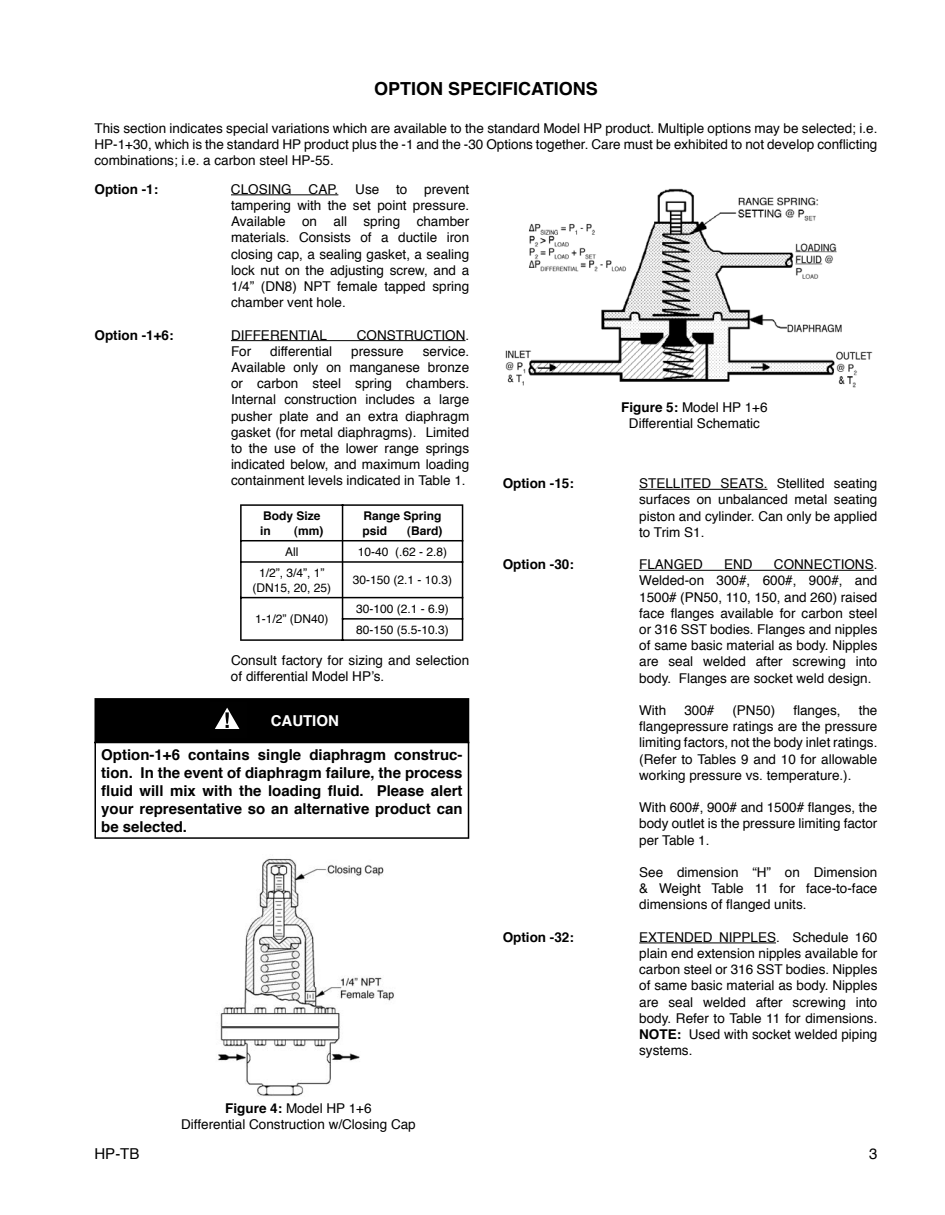
<style>
.page{position:relative;width:945px;height:1215px;background:#fff}
.page>*{position:absolute;margin:0;border:0;box-sizing:border-box;transform-origin:0 0}
.t1{font:700 18px "Helvetica";color:#000}
.t2{font:700 15px/18px "Helvetica";color:#000;text-align:justify}
.t3{font:700 15px "Helvetica";color:#fff}
.t4{font:15px "Helvetica";color:#000}
.t5{font:13.5px/16.2px "Helvetica";color:#000;text-align:justify}
.t6{font:700 13.5px "Helvetica";color:#000}
.t7{font:12px/14.4px "Helvetica";color:#000;text-align:center}
.t8{font:700 12px/14.4px "Helvetica";color:#000}
.s1{font-weight:700}
</style>
<div class="page">
<hr style="left:231px;top:195px;width:107px;height:1px;background:#000">
<hr style="left:231px;top:340px;width:235px;height:1px;background:#000">
<hr style="left:240px;top:504px;width:102px;height:2px;background:#000">
<hr style="left:240px;top:506px;width:2px;height:34px;background:#000">
<hr style="left:343px;top:504px;width:120px;height:2px;background:#000">
<hr style="left:342px;top:504px;width:1px;height:36px;background:#000">
<hr style="left:462px;top:506px;width:1px;height:34px;background:#000">
<hr style="left:240px;top:540px;width:103px;height:1px;background:#000">
<hr style="left:240px;top:541px;width:2px;height:20px;background:#000">
<hr style="left:343px;top:540px;width:120px;height:1px;background:#000">
<svg style="left:342px;top:541px;width:1px;height:20px"></svg>
<hr style="left:240px;top:561px;width:103px;height:2px;background:#000">
<hr style="left:240px;top:563px;width:2px;height:34px;background:#000">
<hr style="left:343px;top:561px;width:120px;height:2px;background:#000">
<svg style="left:462px;top:541px;width:1px;height:20px"></svg>
<hr style="left:342px;top:563px;width:1px;height:34px;background:#000">
<hr style="left:462px;top:563px;width:1px;height:34px;background:#000">
<hr style="left:240px;top:597px;width:103px;height:1px;background:#000">
<hr style="left:240px;top:598px;width:2px;height:21px;background:#000">
<hr style="left:343px;top:597px;width:120px;height:1px;background:#000">
<hr style="left:240px;top:619px;width:2px;height:20px;background:#000">
<hr style="left:342px;top:618px;width:121px;height:2px;background:#000">
<svg style="left:342px;top:598px;width:1px;height:43px"></svg>
<svg style="left:462px;top:598px;width:1px;height:41px"></svg>
<hr style="left:240px;top:639px;width:102px;height:2px;background:#000">
<hr style="left:343px;top:639px;width:120px;height:2px;background:#000">
<img style="left:218px;top:858px;width:176px;height:238px">
<img style="left:505px;top:188px;width:368px;height:200px">
<div style="left:95px;top:699px;width:374px;height:44px;background:#000"></div>
<hr style="left:94px;top:698px;width:375px;height:2px;background:#000">
<hr style="left:94px;top:700px;width:2px;height:42px;background:#000">
<hr style="left:94px;top:743px;width:2px;height:94px;background:#000">
<hr style="left:468px;top:743px;width:1px;height:94px;background:#000">
<hr style="left:94px;top:837px;width:375px;height:2px;background:#000">
<img style="left:215px;top:708px;width:24px;height:21px">
<img style="left:225px;top:712px;width:4px;height:16px">
<hr style="left:639px;top:489px;width:128px;height:1px;background:#000">
<hr style="left:639px;top:570px;width:235px;height:1px;background:#000">
<hr style="left:639px;top:943px;width:137px;height:1px;background:#000">
<h1 class="t1" style="left:374px;top:81px;width:225px">OPTION SPECIFICATIONS</h1>
<p class="t5" style="left:94px;top:121px;width:785px">This section indicates special variations which are available to the standard Model HP product. Multiple options may be selected; i.e.<br>HP-1+30, which is the standard HP product plus the -1 and the -30 Options together. Care must be exhibited to not develop conflicting combinations; i.e. a carbon steel HP-55.</p>
<p class="t6" style="left:94px;top:183px;width:65px">Option -1:</p>
<p class="t5" style="left:231px;top:182px;width:240px">CLOSING CAP. Use to prevent tampering with the set point pressure.<br>Available on all spring chamber materials. Consists of a ductile iron closing cap, a sealing gasket, a sealing lock nut on the adjusting screw, and a 1/4” (DN8) NPT female tapped spring chamber vent hole.</p>
<p class="t6" style="left:95px;top:329px;width:81px">Option -1+6:</p>
<p class="t5" style="left:231px;top:328px;width:98px">DIFFERENTIAL</p>
<p class="t5" style="left:357px;top:328px;width:114px">CONSTRUCTION.</p>
<p class="t5" style="left:231px;top:344px;width:22px">For</p>
<p class="t5" style="left:270px;top:344px;width:64px">differential</p>
<p class="t5" style="left:351px;top:344px;width:54px">pressure</p>
<p class="t5" style="left:231px;top:344px;width:240px;text-indent:192px">service.<br>Available only on manganese bronze or carbon steel spring chambers.<br>Internal construction includes a large pusher plate and an extra diaphragm gasket (for metal diaphragms). Limited to the use of the lower range springs indicated below, and maximum loading containment levels indicated in Table 1.</p>
<p class="t8" style="left:260px;top:510px;width:62px">Body Size in</p>
<p class="t8" style="left:294px;top:524px;width:31px">(mm)</p>
<p class="t8" style="left:363px;top:510px;width:81px">Range Spring psid</p>
<p class="t8" style="left:407px;top:524px;width:37px">(Bard)</p>
<p class="t7" style="left:285px;top:546px;width:15px">All</p>
<p class="t7" style="left:358px;top:546px;width:91px">10-40 (.62 - 2.8)</p>
<p class="t7" style="left:252px;top:567px;width:80px">1/2”, 3/4”, 1” (DN15, 20, 25)</p>
<p class="t7" style="left:353px;top:574px;width:101px">30-150 (2.1 - 10.3)</p>
<p class="t7" style="left:255px;top:613px;width:75px">1-1/2” (DN40)</p>
<p class="t7" style="left:356px;top:599px;width:94px;line-height:21.3px;text-align:left">30-100 (2.1 - 6.9)<br>80-150 (5.5-10.3)</p>
<p class="t5" style="left:231px;top:653px;width:240px">Consult factory for sizing and selection of differential Model HPʼs.</p>
<p class="t3" style="left:271px;top:715px;width:70px">CAUTION</p>
<p class="t2" style="left:101px;top:747px;width:363px">Option-1+6 contains single di a phragm con struc - tion. In the event of diaphragm fail ure, the process flu id will mix with the load ing fluid. Please alert your rep re sen ta tive so an al ter na tive product can be se lect ed.</p>
<p class="t5" style="left:181px;top:1101px;width:236px;text-align:center"><span class="s1">Figure 4:</span> Model HP 1+6<br>Differential Construction w/Closing Cap</p>
<p class="t5" style="left:621px;top:400px;width:148px;text-align:center"><span class="s1">Figure 5:</span> Model HP 1+6<br>Differential Schematic</p>
<p class="t6" style="left:503px;top:478px;width:73px">Option -15:</p>
<p class="t5" style="left:639px;top:477px;width:240px">STELLITED SEATS. Stellited seating surfaces on unbalanced metal seating piston and cylinder. Can only be applied to Trim S1.</p>
<p class="t6" style="left:503px;top:559px;width:73px">Option -30:</p>
<p class="t5" style="left:639px;top:558px;width:65px">FLANGED</p>
<p class="t5" style="left:724px;top:558px;width:30px">END</p>
<p class="t5" style="left:639px;top:558px;width:240px;text-indent:135px">CONNECTIONS.<br>Welded-on 300#, 600#, 900#, and 1500# (PN50, 110, 150, and 260) raised face flanges available for carbon steel or 316 SST bodies. Flanges and nipples of same basic material as body. Nipples are seal welded after screwing into body. Flanges are socket weld design.</p>
<p class="t5" style="left:639px;top:703px;width:28px">With</p>
<p class="t5" style="left:684px;top:703px;width:32px">300#</p>
<p class="t5" style="left:732px;top:703px;width:44px">(PN50)</p>
<p class="t5" style="left:793px;top:703px;width:49px">flanges,</p>
<p class="t5" style="left:639px;top:703px;width:240px;text-indent:220px">the flangepressure ratings are the pressure limiting factors, not the body inlet ratings. (Refer to Tables 9 and 10 for allowable working pressure vs. temperature.).</p>
<p class="t5" style="left:639px;top:801px;width:240px">With 600#, 900# and 1500# flanges, the body outlet is the pressure limiting factor per Table 1.</p>
<p class="t5" style="left:639px;top:865px;width:240px">See dimension “H” on Dimension &amp; Weight Table 11 for face-to-face dimensions of flanged units.</p>
<p class="t6" style="left:503px;top:932px;width:73px">Option -32:</p>
<p class="t5" style="left:639px;top:930px;width:240px">EXTENDED NIPPLES. Schedule 160 plain end extension nipples available for carbon steel or 316 SST bodies. Nipples of same basic material as body. Nipples are seal welded after screwing into body. Refer to Table 11 for dimensions.<br><span class="s1">NOTE:</span> Used with socket welded piping systems.</p>
<p class="t4" style="left:94px;top:1148px;width:46px">HP-TB</p>
<p class="t4" style="left:869px;top:1148px;width:10px">3</p>
</div>
